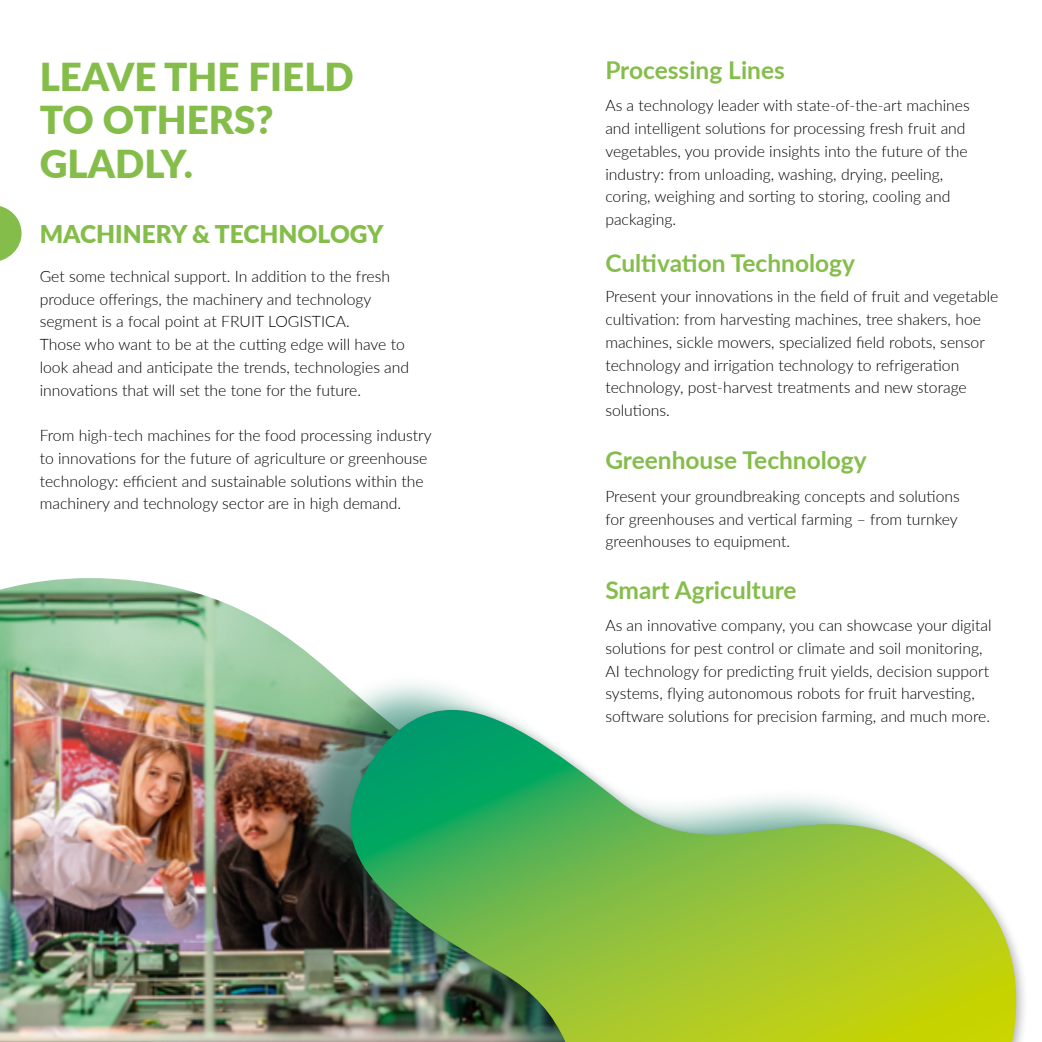
<style>
.page{position:relative;width:1042px;height:1042px;background:#fff}
.page>*{position:absolute;margin:0;border:0;box-sizing:border-box;transform-origin:0 0}
.t1{font:900 38.5px/43.8px "Lato";color:#85bd4b}
.t2{font:700 24.5px "Lato";color:#85bd4b}
.t3{font:900 24.5px "Lato";color:#85bd4b}
.t4{font:300 15.75px/22.8px "Lato";color:#000}
</style>
<div class="page">
<img style="left:0;top:578px;width:231px;height:464px">
<img style="left:231px;top:605px;width:793px;height:437px">
<svg style="left:313px;top:710px;width:706px;height:332px"></svg>
<svg style="left:0;top:206px;width:22px;height:55px"></svg>
<h1 class="t1" style="left:40px;top:53px;width:316px">LEAVE THE FIELD<br>TO OTHERS?<br>GLADLY.</h1>
<h2 class="t3" style="left:40px;top:216px;width:345px">MACHINERY &amp; TECHNOLOGY</h2>
<p class="t4" style="left:40px;top:264px;width:371px">Get some technical support. In addition to the fresh produce offerings, the machinery and technology segment is a focal point at FRUIT LOGISTICA.<br>Those who want to be at the cutting edge will have to look ahead and anticipate the trends, technologies and innovations that will set the tone for the future.</p>
<p class="t4" style="left:40px;top:423px;width:393px">From high-tech machines for the food processing industry to innovations for the future of agriculture or greenhouse technology: efficient and sustainable solutions within the machinery and technology sector are in high demand.</p>
<h2 class="t2" style="left:605px;top:52px;width:181px">Processing Lines</h2>
<p class="t4" style="left:605px;top:94px;width:366px">As a technology leader with state-of-the-art machines and intelligent solutions for processing fresh fruit and vegetables, you provide insights into the future of the industry: from unloading, washing, drying, peeling, coring, weighing and sorting to storing, cooling and packaging.</p>
<h2 class="t2" style="left:605px;top:245px;width:251px">Cultivation Technology</h2>
<p class="t4" style="left:605px;top:285px;width:395px">Present your innovations in the field of fruit and vegetable cultivation: from harvesting machines, tree shakers, hoe machines, sickle mowers, specialized field robots, sensor technology and irrigation technology to refrigeration technology, post-harvest treatments and new storage solutions.</p>
<h2 class="t2" style="left:605px;top:442px;width:263px">Greenhouse Technology</h2>
<p class="t4" style="left:605px;top:484px;width:356px">Present your groundbreaking concepts and solutions for greenhouses and vertical farming – from turnkey greenhouses to equipment.</p>
<h2 class="t2" style="left:605px;top:572px;width:193px">Smart Agriculture</h2>
<p class="t4" style="left:605px;top:613px;width:388px">As an innovative company, you can showcase your digital solutions for pest control or climate and soil monitoring, AI technology for predicting fruit yields, decision support systems, flying autonomous robots for fruit harvesting, software solutions for precision farming, and much more.</p>
</div>
